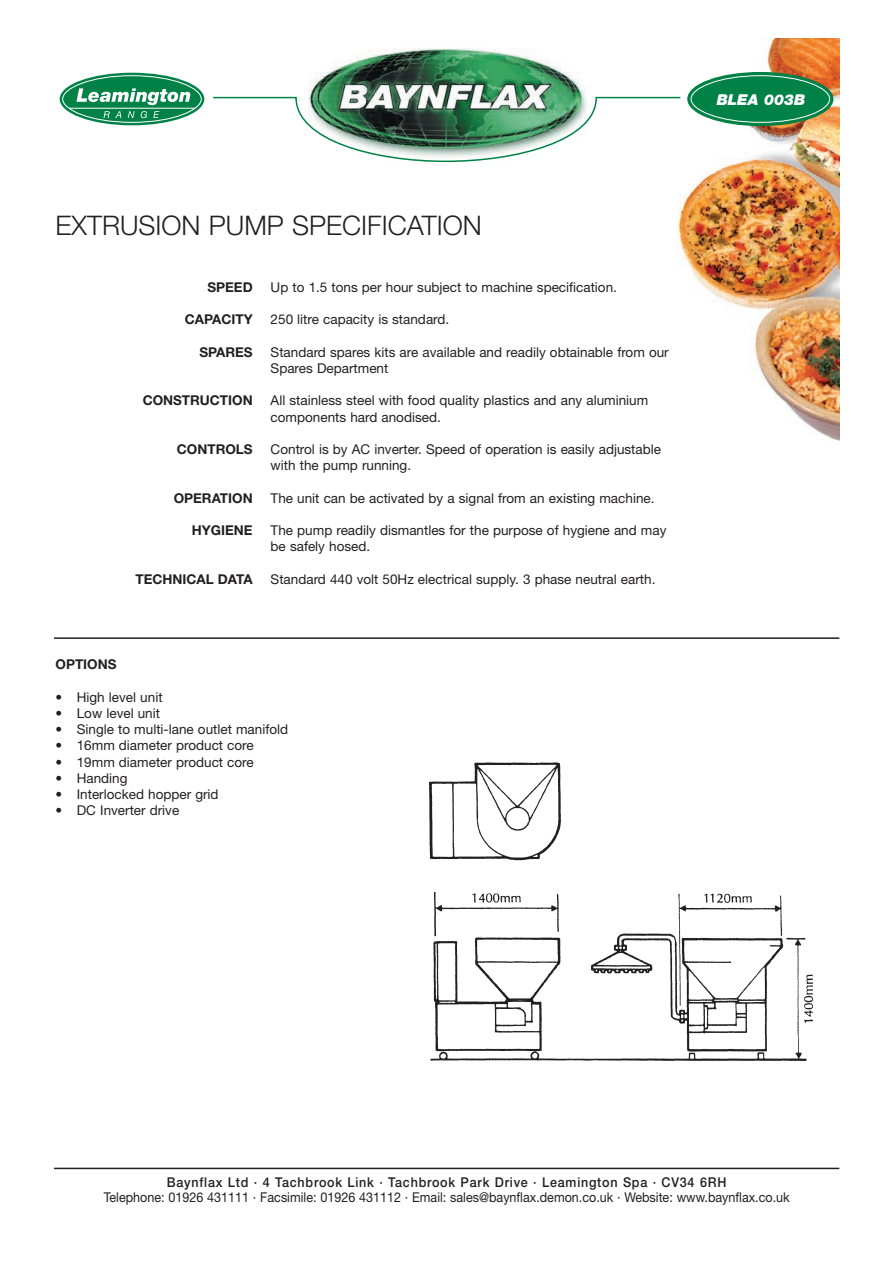
<style>
.page{position:relative;width:893px;height:1263px;background:#fff}
.page>*{position:absolute;margin:0;border:0;box-sizing:border-box;transform-origin:0 0}
.t1{font:300 27px "Helvetica Neue";color:#231f20}
.t2{font:italic 900 16.8px "Helvetica Neue";color:#fff}
.t3{font:italic 900 15px "Helvetica Neue";color:#fff}
.t4{font:13.5px/16.2px "Helvetica Neue";color:#231f20}
.t5{font:13.5px "Helvetica Neue";color:#231f20;scale:.93 1}
.t6{font:700 13.5px "Helvetica Neue";color:#231f20}
.t7{font:500 13.5px "Helvetica Neue";letter-spacing:.06em;color:#231f20;scale:.93 1}
</style>
<div class="page">
<img style="left:677px;top:38px;width:162px;height:403px">
<img style="left:308px;top:48px;width:277px;height:48px">
<div style="left:60px;top:73px;width:144px;height:52px;background:#008247;border-radius:50%"></div>
<svg style="left:62px;top:75px;width:140px;height:48px"></svg>
<div style="left:687px;top:72px;width:146px;height:54px;background:#008247;border:2px solid #008247;border-radius:50%"></div>
<div style="left:690px;top:75px;width:140px;height:48px;border:1px solid #fff;border-radius:50%"></div>
<svg style="left:213px;top:96px;width:468px;height:67px"></svg>
<hr style="left:54px;top:1168px;width:785px;height:1px;background:#231f20">
<hr style="left:54px;top:637px;width:785px;height:2px;background:#231f20">
<img style="left:429px;top:763px;width:384px;height:297px">
<p class="t2" style="left:712px;top:93px;width:100px">BCAM015A</p>
<p class="t3" style="left:716px;top:95px;width:90px">BLEA 003B</p>
<h1 class="t1" style="left:56px;top:216px;width:428px">EXTRUSION PUMP SPECIFICATION</h1>
<p class="t6" style="left:207px;top:282px;width:47px">SPEED</p>
<p class="t6" style="left:185px;top:315px;width:69px">CAPACITY</p>
<p class="t6" style="left:199px;top:347px;width:55px">SPARES</p>
<p class="t6" style="left:143px;top:396px;width:111px">CONSTRUCTION</p>
<p class="t6" style="left:177px;top:444px;width:77px">CONTROLS</p>
<p class="t6" style="left:174px;top:493px;width:80px">OPERATION</p>
<p class="t6" style="left:192px;top:525px;width:62px">HYGIENE</p>
<p class="t6" style="left:135px;top:574px;width:119px">TECHNICAL DATA</p>
<p class="t4" style="left:271px;top:280px;width:348px">Up to 1.5 tons per hour subject to machine specification.</p>
<p class="t4" style="left:271px;top:313px;width:180px">250 litre capacity is standard.</p>
<p class="t4" style="left:271px;top:345px;width:399px">Standard spares kits are available and readily obtainable from our<br>Spares Department</p>
<p class="t4" style="left:271px;top:394px;width:379px">All stainless steel with food quality plastics and any aluminium components hard anodised.</p>
<p class="t4" style="left:271px;top:442px;width:392px">Control is by AC inverter. Speed of operation is easily adjustable with the pump running.</p>
<p class="t4" style="left:271px;top:491px;width:385px">The unit can be activated by a signal from an existing machine.</p>
<p class="t4" style="left:271px;top:523px;width:397px">The pump readily dismantles for the purpose of hygiene and may be safely hosed.</p>
<p class="t4" style="left:271px;top:572px;width:386px">Standard 440 volt 50Hz electrical supply. 3 phase neutral earth.</p>
<p class="t6" style="left:56px;top:660px;width:62px">OPTIONS</p>
<p class="t4" style="left:56px;top:690px;width:109px">• High level unit</p>
<p class="t4" style="left:56px;top:706px;width:106px">• Low level unit</p>
<p class="t4" style="left:56px;top:723px;width:234px">• Single to multi-lane outlet manifold</p>
<p class="t4" style="left:56px;top:739px;width:200px">• 16mm diameter product core</p>
<p class="t4" style="left:56px;top:755px;width:200px">• 19mm diameter product core</p>
<p class="t4" style="left:56px;top:771px;width:74px">• Handing</p>
<p class="t4" style="left:56px;top:787px;width:164px">• Interlocked hopper grid</p>
<p class="t4" style="left:56px;top:804px;width:125px">• DC Inverter drive</p>
<p class="t7" style="left:167px;top:1178px;width:603px">Baynflax Ltd · 4 Tachbrook Link · Tachbrook Park Drive · Leamington Spa · CV34 6RH</p>
<p class="t5" style="left:104px;top:1193px;width:739px">Telephone: 01926 431111 · Facsimile: 01926 431112 · Email: sales@baynflax.demon.co.uk · Website: www.baynflax.co.uk</p>
</div>
